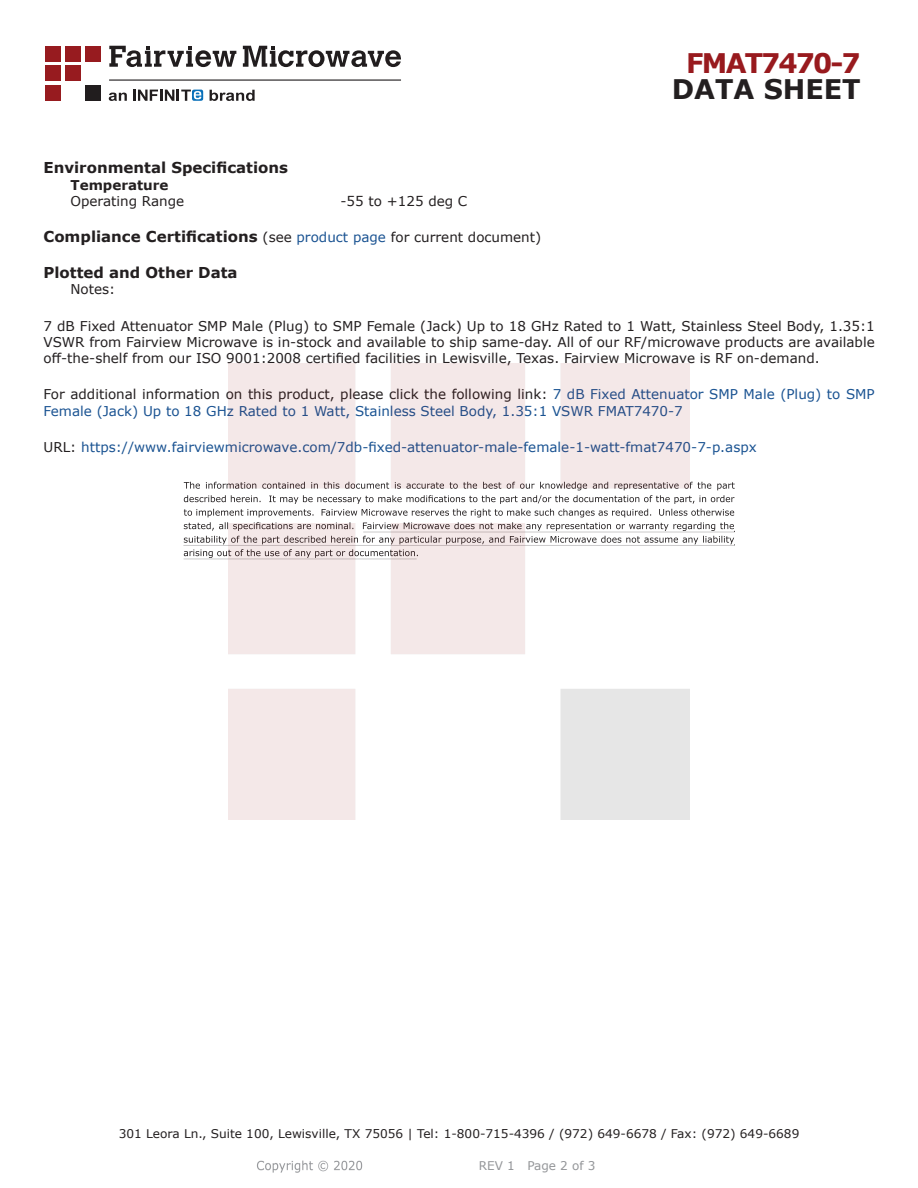
<style>
.page{position:relative;width:918px;height:1188px;background:#fff}
.page>*{position:absolute;margin:0;border:0;box-sizing:border-box;transform-origin:0 0}
.FM{font:700 27px "Verdana";letter-spacing:-.07em;color:#981a1e}
.t1{font:700 27px "Verdana";color:#231f20}
.Head1_for_Compliance{font:700 15px "Verdana";color:#231f20}
.Head1{font:700 15px "Verdana";color:#231f20}
.Web_Description_Para{font:13.5px/16.2px "Verdana";color:#231f20;text-align:justify}
.Web_Description_Para-2{font:13.5px/16.2px "Verdana";color:#1a5392}
.URL_para{font:13.5px "Verdana";color:#1a5392}
.Specs_Para{font:13.5px "Verdana";color:#231f20}
.Head2_after_Head1{font:700 13.5px "Verdana";color:#231f20}
.t2{font:12px "Verdana";color:#231f20}
.REV_Info{font:12px "Verdana";color:#939598}
.s1{font-weight:400;font-size:13.5px}
.s2{font-weight:400;font-size:13.5px;color:#1a5392}
.s3{color:#231f20}
</style>
<div class="page">
<svg style="left:184px;top:482px;width:551px;height:76px"></svg>
<hr style="left:363px;top:532px;width:372px;height:1px;background:#231f20">
<hr style="left:183px;top:545px;width:551px;height:1px;background:#231f20">
<hr style="left:184px;top:559px;width:233px;height:1px;background:#231f20">
<img style="left:257px;top:1160px;width:106px;height:13px">
<img style="left:228px;top:364px;width:462px;height:456px">
<div style="left:45px;top:46px;width:16px;height:15px;background:#971b1f"></div>
<div style="left:65px;top:66px;width:16px;height:15px;background:#971b1f"></div>
<div style="left:85px;top:85px;width:16px;height:16px;background:#211d1e"></div>
<div style="left:45px;top:85px;width:16px;height:16px;background:#971b1f"></div>
<div style="left:85px;top:46px;width:16px;height:15px;background:#971b1f"></div>
<div style="left:45px;top:66px;width:16px;height:15px;background:#971b1f"></div>
<div style="left:65px;top:46px;width:16px;height:15px;background:#971b1f"></div>
<svg style="left:109px;top:46px;width:292px;height:21px"></svg>
<svg style="left:192px;top:90px;width:11px;height:11px"></svg>
<svg style="left:133px;top:90px;width:68px;height:11px"></svg>
<svg style="left:210px;top:90px;width:45px;height:11px"></svg>
<svg style="left:109px;top:93px;width:18px;height:8px"></svg>
<hr style="left:109px;top:80px;width:292px;height:1px;background:#211d1e">
<p class="FM" style="left:686px;top:44px;width:176px">FMAT7470-7</p>
<p class="t1" style="left:672px;top:70px;width:191px">DATA SHEET</p>
<p class="Head1" style="left:44px;top:157px;width:246px">Environmental Specifications</p>
<p class="Head2_after_Head1" style="left:70px;top:175px;width:100px">Temperature</p>
<p class="Specs_Para" style="left:70px;top:192px;width:115px">Operating Range</p>
<p class="Specs_Para" style="left:340px;top:192px;width:128px">-55 to +125 deg C</p>
<p class="Head1_for_Compliance" style="left:44px;top:226px;width:499px">Compliance Certifications <span class="s1">(see</span> <span class="s2">product page</span> <span class="s1">for current document)</span></p>
<p class="Head1_for_Compliance" style="left:44px;top:262px;width:196px">Plotted and Other Data</p>
<p class="Specs_Para" style="left:70px;top:280px;width:46px">Notes:</p>
<p class="Web_Description_Para" style="left:44px;top:317px;width:833px">7 dB Fixed Attenuator SMP Male (Plug) to SMP Female (Jack) Up to 18 GHz Rated to 1 Watt, Stainless Steel Body, 1.35:1<br>VSWR from Fairview Microwave is in-stock and available to ship same-day. All of our RF/microwave products are available off-the-shelf from our ISO 9001:2008 certified facilities in Lewisville, Texas. Fairview Microwave is RF on-demand.</p>
<p class="Web_Description_Para-2" style="left:44px;top:386px;width:833px"><span class="s3">For additional information on this product, please click the following link:</span> 7 dB Fixed Attenuator SMP Male (Plug) to SMP<br>Female (Jack) Up to 18 GHz Rated to 1 Watt, Stainless Steel Body, 1.35:1 VSWR FMAT7470-7</p>
<p class="URL_para" style="left:44px;top:438px;width:715px"><span class="s3">URL:</span> https://www.fairviewmicrowave.com/7db-fixed-attenuator-male-female-1-watt-fmat7470-7-p.aspx</p>
<p class="t2" style="left:119px;top:1125px;width:682px">301 Leora Ln., Suite 100, Lewisville, TX 75056 | Tel: 1-800-715-4396 / (972) 649-6678 / Fax: (972) 649-6689</p>
<p class="REV_Info" style="left:479px;top:1157px;width:118px">REV 1 Page 2 of 3</p>
</div>
